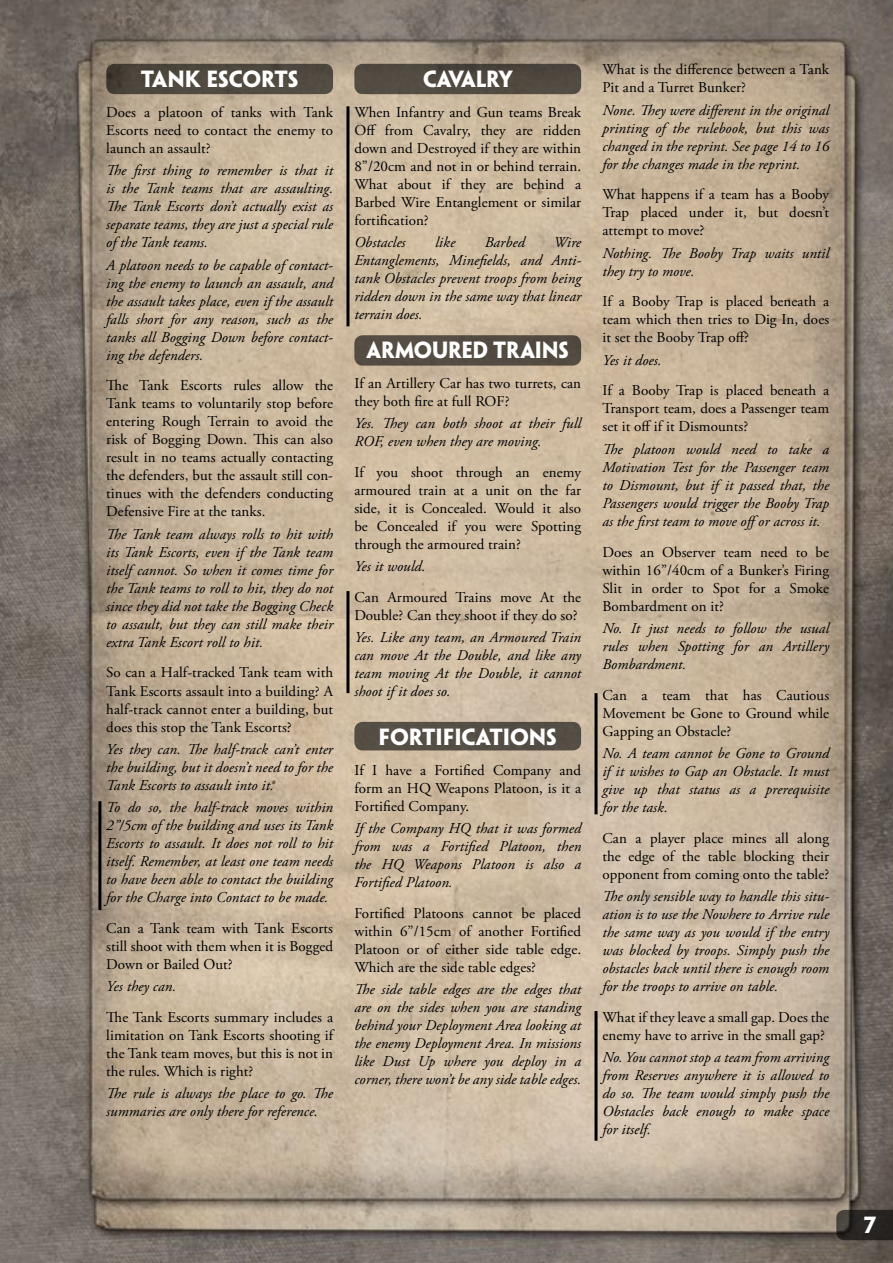
<style>
.page{position:relative;width:893px;height:1263px;background:#fff}
.page>*{position:absolute;margin:0;border:0;box-sizing:border-box;transform-origin:0 0}
.t1{font:700 21px "Penumbra Flare Std";letter-spacing:-.01em;color:#fff}
.t2{font:700 21px "Penumbra Flare Std";letter-spacing:-.03em;color:#fff}
.t3{font:italic 15px/18px "Adobe Garamond Pro";letter-spacing:.005em;color:#000;text-align:justify}
.t4{font:15px/18px "Adobe Garamond Pro";letter-spacing:.005em;color:#000;text-align:justify}
</style>
<div class="page">
<img style="left:0;top:0;width:893px;height:1263px">
<svg style="left:836px;top:1210px;width:57px;height:30px;background:#2d2926"></svg>
<div style="left:106px;top:64px;width:227px;height:30px;background:#4f483f;border-radius:9px"></div>
<div style="left:354px;top:64px;width:227px;height:30px;background:#514a40;border-radius:9px"></div>
<div style="left:354px;top:335px;width:227px;height:31px;background:#544c42;border-radius:9px"></div>
<div style="left:354px;top:722px;width:227px;height:28px;background:#544d44;border-radius:9px"></div>
<hr style="left:98px;top:801px;width:3px;height:109px;background:#000">
<hr style="left:346px;top:106px;width:3px;height:220px;background:#000">
<hr style="left:346px;top:591px;width:3px;height:102px;background:#000">
<hr style="left:594px;top:693px;width:3px;height:121px;background:#000">
<hr style="left:594px;top:1011px;width:3px;height:130px;background:#000">
<h1 class="t1" style="left:141px;top:66px;width:159px">TANK ESCORTS</h1>
<p class="t4" style="left:106px;top:104px;width:228px">Does a platoon of tanks with Tank Escorts need to contact the enemy to launch an assault?</p>
<p class="t3" style="left:106px;top:162px;width:228px">The first thing to remember is that it is the Tank teams that are assaulting.<br>The Tank Escorts don’t actually exist as separate teams, they are just a special rule of the Tank teams.</p>
<p class="t3" style="left:106px;top:256px;width:228px">A platoon needs to be capable of contact&shy;ing the enemy to launch an assault, and the assault takes place, even if the assault falls short for any reason, such as the tanks all Bogging Down before contact&shy;ing the defenders.</p>
<p class="t4" style="left:106px;top:377px;width:228px">The Tank Escorts rules allow the Tank teams to voluntarily stop before entering Rough Terrain to avoid the risk of Bogging Down. This can also result in no teams actually contacting the defenders, but the assault still con&shy;tinues with the defenders conducting Defensive Fire at the tanks.</p>
<p class="t3" style="left:106px;top:525px;width:228px">The Tank team always rolls to hit with its Tank Escorts, even if the Tank team itself cannot. So when it comes time for the Tank teams to roll to hit, they do not since they did not take the Bogging Check to assault, but they can still make their extra Tank Escort roll to hit.</p>
<p class="t4" style="left:106px;top:664px;width:228px">So can a Half-tracked Tank team with Tank Escorts assault into a building? A half-track cannot enter a building, but does this stop the Tank Escorts?</p>
<p class="t3" style="left:106px;top:740px;width:228px">Yes they can. The half-track can’t enter the building, but it doesn’t need to for the Tank Escorts to assault into it.</p>
<p class="t3" style="left:106px;top:799px;width:228px">To do so, the half-track moves within 2”/5cm of the building and uses its Tank Escorts to assault. It does not roll to hit itself. Remember, at least one team needs to have been able to contact the building for the Charge into Contact to be made.</p>
<p class="t4" style="left:106px;top:919px;width:228px">Can a Tank team with Tank Escorts still shoot with them when it is Bogged Down or Bailed Out?</p>
<p class="t3" style="left:106px;top:978px;width:71px">Yes they can.</p>
<p class="t4" style="left:106px;top:1008px;width:228px">The Tank Escorts summary includes a limitation on Tank Escorts shooting if the Tank team moves, but this is not in the rules. Which is right?</p>
<p class="t3" style="left:106px;top:1085px;width:228px">The rule is always the place to go. The summaries are only there for reference.</p>
<h1 class="t2" style="left:423px;top:66px;width:91px">CAVALRY</h1>
<p class="t4" style="left:354px;top:104px;width:228px">When Infantry and Gun teams Break Off from Cavalry, they are ridden down and Destroyed if they are within 8”/20cm and not in or behind terrain.<br>What about if they are behind a Barbed Wire Entanglement or similar fortification?</p>
<p class="t3" style="left:354px;top:234px;width:53px">Obstacles</p>
<p class="t3" style="left:435px;top:234px;width:21px">like</p>
<p class="t3" style="left:485px;top:234px;width:42px">Barbed</p>
<p class="t3" style="left:354px;top:234px;width:228px;text-indent:199px">Wire Entanglements, Minefields, and Anti&shy;tank Obstacles prevent troops from being ridden down in the same way that linear terrain does.</p>
<h1 class="t1" style="left:367px;top:337px;width:204px">ARMOURED TRAINS</h1>
<p class="t4" style="left:354px;top:375px;width:228px">If an Artillery Car has two turrets, can they both fire at full ROF?</p>
<p class="t3" style="left:354px;top:415px;width:228px">Yes. They can both shoot at their full<br>ROF, even when they are moving.</p>
<p class="t4" style="left:354px;top:464px;width:228px">If you shoot through an enemy armoured train at a unit on the far side, it is Concealed. Would it also be Concealed if you were Spotting through the armoured train?</p>
<p class="t3" style="left:354px;top:558px;width:73px">Yes it would.</p>
<p class="t4" style="left:354px;top:589px;width:228px">Can Armoured Trains move At the<br>Double? Can they shoot if they do so?</p>
<p class="t3" style="left:354px;top:629px;width:228px">Yes. Like any team, an Armoured Train can move At the Double, and like any team moving At the Double, it cannot shoot if it does so.</p>
<h1 class="t1" style="left:378px;top:723px;width:180px">FORTIFICATIONS</h1>
<p class="t4" style="left:354px;top:761px;width:228px">If I have a Fortified Company and form an HQ Weapons Platoon, is it a Fortified Company.</p>
<p class="t3" style="left:354px;top:819px;width:228px">If the Company HQ that it was formed from was a Fortified Platoon, then the HQ Weapons Platoon is also a Fortified Platoon.</p>
<p class="t4" style="left:354px;top:904px;width:228px">Fortified Platoons cannot be placed within 6”/15cm of another Fortified Platoon or of either side table edge.<br>Which are the side table edges?</p>
<p class="t3" style="left:354px;top:980px;width:228px">The side table edges are the edges that are on the sides when you are standing behind your Deployment Area looking at the enemy Deployment Area. In missions like Dust Up where you deploy in a corner, there won’t be any side table edges.</p>
<p class="t4" style="left:602px;top:61px;width:228px">What is the difference between a Tank<br>Pit and a Turret Bunker?</p>
<p class="t3" style="left:602px;top:101px;width:228px">None. They were different in the original printing of the rulebook, but this was changed in the reprint. See page 14 to 16 for the changes made in the reprint.</p>
<p class="t4" style="left:602px;top:186px;width:228px">What happens if a team has a Booby Trap placed under it, but doesn’t attempt to move?</p>
<p class="t3" style="left:602px;top:244px;width:228px">Nothing. The Booby Trap waits until they try to move.</p>
<p class="t4" style="left:602px;top:293px;width:228px">If a Booby Trap is placed beneath a team which then tries to Dig In, does it set the Booby Trap off?</p>
<p class="t3" style="left:602px;top:351px;width:61px">Yes it does.</p>
<p class="t4" style="left:602px;top:382px;width:228px">If a Booby Trap is placed beneath a Transport team, does a Passenger team set it off if it Dismounts?</p>
<p class="t3" style="left:602px;top:440px;width:228px">The platoon would need to take a Motivation Test for the Passenger team to Dismount, but if it passed that, the Passengers would trigger the Booby Trap as the first team to move offor across it.</p>
<p class="t4" style="left:602px;top:543px;width:228px">Does an Observer team need to be within 16”/40cm of a Bunker’s Firing Slit in order to Spot for a Smoke Bombardment on it?</p>
<p class="t3" style="left:602px;top:619px;width:228px">No. It just needs to follow the usual rules when Spotting for an Artillery Bombardment.</p>
<p class="t4" style="left:602px;top:686px;width:228px">Can a team that has Cautious Movement be Gone to Ground while Gapping an Obstacle?</p>
<p class="t3" style="left:602px;top:744px;width:228px">No. A team cannot be Gone to Ground if it wishes to Gap an Obstacle. It must give up that status as a prerequisite for the task.</p>
<p class="t4" style="left:602px;top:829px;width:228px">Can a player place mines all along the edge of the table blocking their opponent from coming onto the table?</p>
<p class="t3" style="left:602px;top:887px;width:228px">The only sensible way to handle this situ&shy;ation is to use the Nowhere to Arrive rule the same way as you would if the entry was blocked by troops. Simply push the obstacles back until there is enough room for the troops to arrive on table.</p>
<p class="t4" style="left:602px;top:1008px;width:228px">What if they leave a small gap. Does the enemy have to arrive in the small gap?</p>
<p class="t3" style="left:602px;top:1048px;width:228px">No. You cannot stop a team from arriving from Reserves anywhere it is allowed to do so. The team would simply push the Obstacles back enough to make space for itself.</p>
<h1 class="t1" style="left:864px;top:1211px;width:14px">7</h1>
</div>
